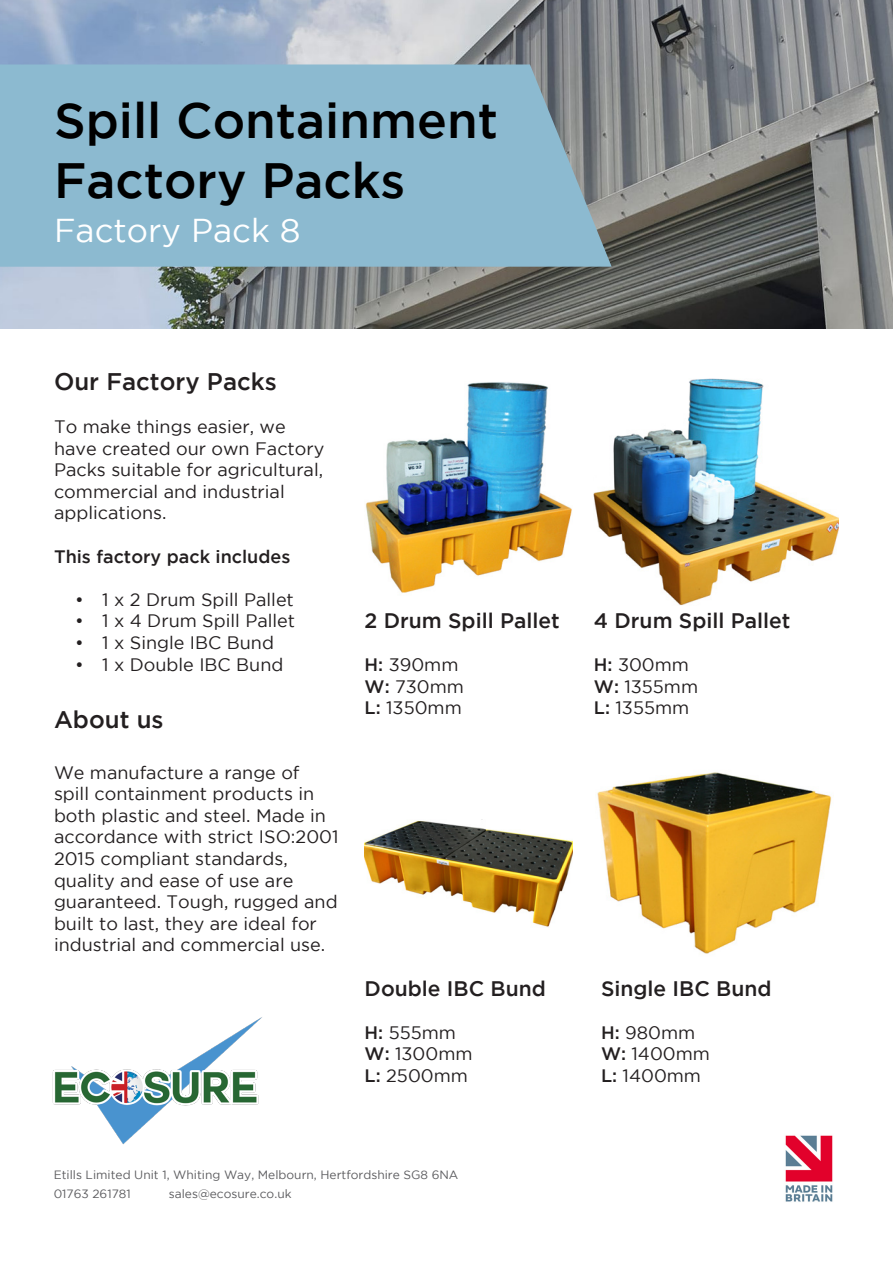
<style>
.page{position:relative;width:893px;height:1263px;background:#fff}
.page>*{position:absolute;margin:0;border:0;box-sizing:border-box;transform-origin:0 0}
.t1{font:500 49.5px "Gotham";color:#000}
.t2{font:33px "Gotham";color:#fff}
.t3{font:500 24px "Gotham";color:#231f20}
.t4{font:500 21px "Gotham";color:#231f20}
.t5{font:18px/21.6px "Gotham";color:#231f20}
.t6{font:500 18px "Gotham";color:#231f20}
.t7{font:12px "Gotham";color:#5c5c5f}
.s1{font-weight:500}
</style>
<div class="page">
<img style="left:0;top:0;width:893px;height:328px">
<svg style="left:0;top:64px;width:612px;height:203px;background:#8bb6ca"></svg>
<img style="left:52px;top:1017px;width:210px;height:128px">
<img style="left:365px;top:382px;width:207px;height:211px">
<img style="left:594px;top:378px;width:245px;height:227px">
<img style="left:365px;top:819px;width:207px;height:108px">
<img style="left:785px;top:1135px;width:48px;height:67px">
<img style="left:597px;top:772px;width:235px;height:182px">
<p class="t1" style="left:54px;top:93px;width:446px">Spill Containment</p>
<p class="t1" style="left:54px;top:152px;width:353px">Factory Packs</p>
<p class="t2" style="left:54px;top:212px;width:248px">Factory Pack 8</p>
<p class="t3" style="left:54px;top:368px;width:224px">Our Factory Packs</p>
<p class="t5" style="left:54px;top:415px;width:272px">To make things easier, we have created our own Factory<br>Packs suitable for agricultural, commercial and industrial applications.</p>
<p class="t6" style="left:54px;top:546px;width:238px">This factory pack includes</p>
<p class="t5" style="left:75px;top:588px;width:220px">• 1 x 2 Drum Spill Pallet</p>
<p class="t5" style="left:75px;top:610px;width:221px">• 1 x 4 Drum Spill Pallet</p>
<p class="t5" style="left:75px;top:631px;width:200px">• 1 x Single IBC Bund</p>
<p class="t5" style="left:75px;top:653px;width:210px">• 1 x Double IBC Bund</p>
<p class="t3" style="left:54px;top:706px;width:111px">About us</p>
<p class="t5" style="left:54px;top:761px;width:286px">We manufacture a range of spill containment products in both plastic and steel. Made in accordance with strict ISO:2001<br>2015 compliant standards, quality and ease of use are guaranteed. Tough, rugged and built to last, they are ideal for industrial and commercial use.</p>
<p class="t4" style="left:365px;top:609px;width:197px">2 Drum Spill Pallet</p>
<p class="t5" style="left:365px;top:654px;width:95px"><span class="s1">H:</span> 390mm</p>
<p class="t5" style="left:365px;top:675px;width:101px"><span class="s1">W:</span> 730mm<br><span class="s1">L:</span> 1350mm</p>
<p class="t4" style="left:365px;top:976px;width:183px">Double IBC Bund</p>
<p class="t5" style="left:365px;top:1021px;width:93px"><span class="s1">H:</span> 555mm</p>
<p class="t5" style="left:365px;top:1043px;width:109px"><span class="s1">W:</span> 1300mm</p>
<p class="t5" style="left:365px;top:1064px;width:105px"><span class="s1">L:</span> 2500mm</p>
<p class="t7" style="left:54px;top:1168px;width:406px">Etills Limited Unit 1, Whiting Way, Melbourn, Hertfordshire SG8 6NA</p>
<p class="t7" style="left:54px;top:1187px;width:79px">01763 261781</p>
<p class="t7" style="left:169px;top:1187px;width:124px">sales@ecosure.co.uk</p>
<p class="t4" style="left:594px;top:609px;width:198px">4 Drum Spill Pallet</p>
<p class="t5" style="left:594px;top:654px;width:97px"><span class="s1">H:</span> 300mm</p>
<p class="t5" style="left:594px;top:675px;width:106px"><span class="s1">W:</span> 1355mm</p>
<p class="t5" style="left:594px;top:697px;width:97px"><span class="s1">L:</span> 1355mm</p>
<p class="t4" style="left:601px;top:976px;width:172px">Single IBC Bund</p>
<p class="t5" style="left:601px;top:1021px;width:96px"><span class="s1">H:</span> 980mm</p>
<p class="t5" style="left:601px;top:1043px;width:111px"><span class="s1">W:</span> 1400mm</p>
<p class="t5" style="left:601px;top:1064px;width:102px"><span class="s1">L:</span> 1400mm</p>
</div>
